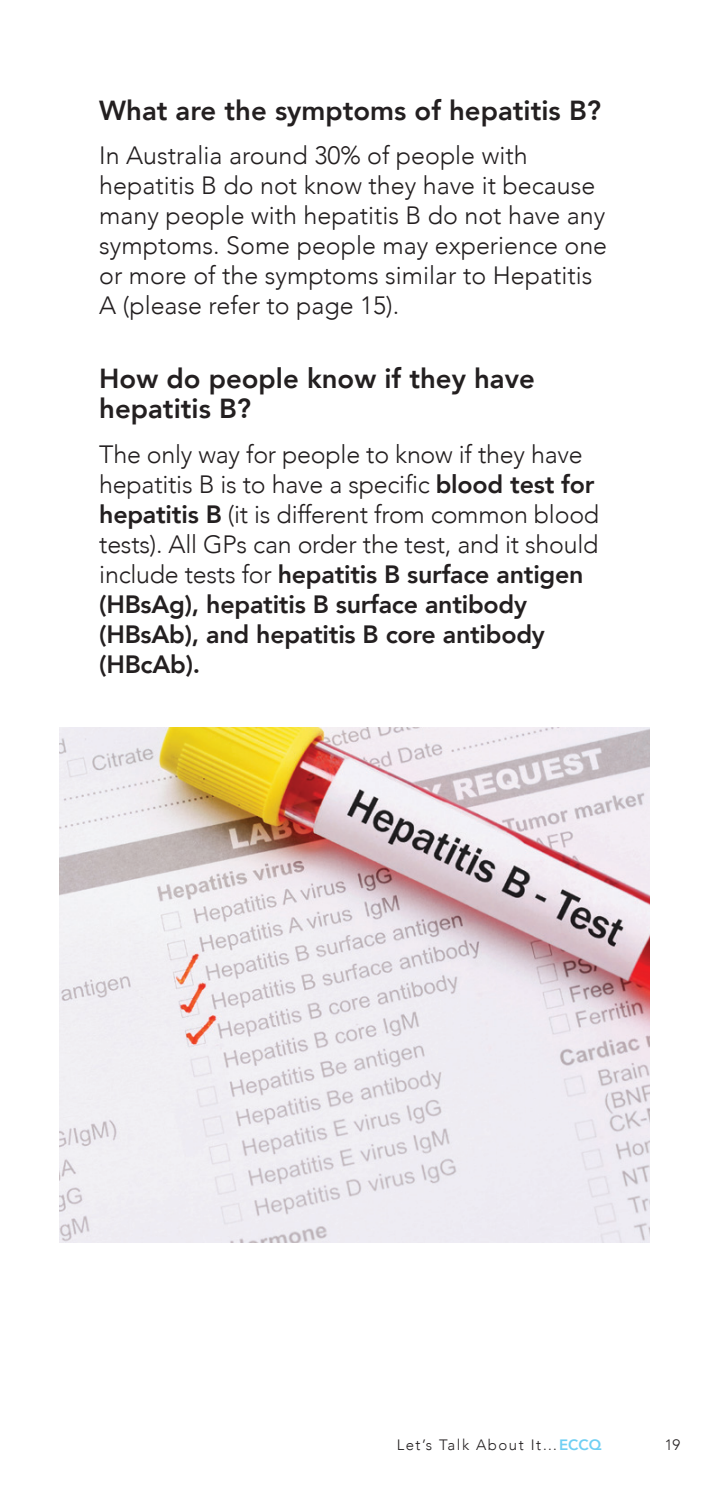
<style>
.page{position:relative;width:709px;height:1489px;background:#fff}
.page>*{position:absolute;margin:0;border:0;box-sizing:border-box;transform-origin:0 0}
.t1{font:800 27.5px/30px "Avenir";color:#231f20}
.t2{font:300 25px/30px "Avenir";color:#231f20}
.t3{font:300 15px "Avenir";letter-spacing:.1em;color:#231f20}
.s1{font-weight:800}
.s2{font-weight:800;color:#6fcff3}
</style>
<div class="page">
<img style="left:59px;top:727px;width:590px;height:515px">
<p class="t1" style="left:99px;top:95px;width:503px">What are the symptoms of hepatitis B?</p>
<p class="t2" style="left:99px;top:140px;width:509px">In Australia around 30% of people with hepatitis B do not know they have it because many people with hepatitis B do not have any symptoms. Some people may experience one or more of the symptoms similar to Hepatitis A (please refer to page 15).</p>
<p class="t1" style="left:99px;top:364px;width:437px">How do people know if they have hepatitis B?</p>
<p class="t2" style="left:99px;top:439px;width:501px">The only way for people to know if they have hepatitis B is to have a specific <span class="s1">blood test for hepatitis B</span> (it is different from common blood tests). All GPs can order the test, and it should include tests for <span class="s1">hepatitis B surface antigen (HBsAg), hepatitis B surface antibody (HBsAb), and hepatitis B core antibody (HBcAb).</span></p>
<p class="t3" style="left:397px;top:1435px;width:206px">Let’s Talk About It…<span class="s2">ECCQ</span></p>
<p class="t3" style="left:664px;top:1435px;width:17px">19</p>
</div>
